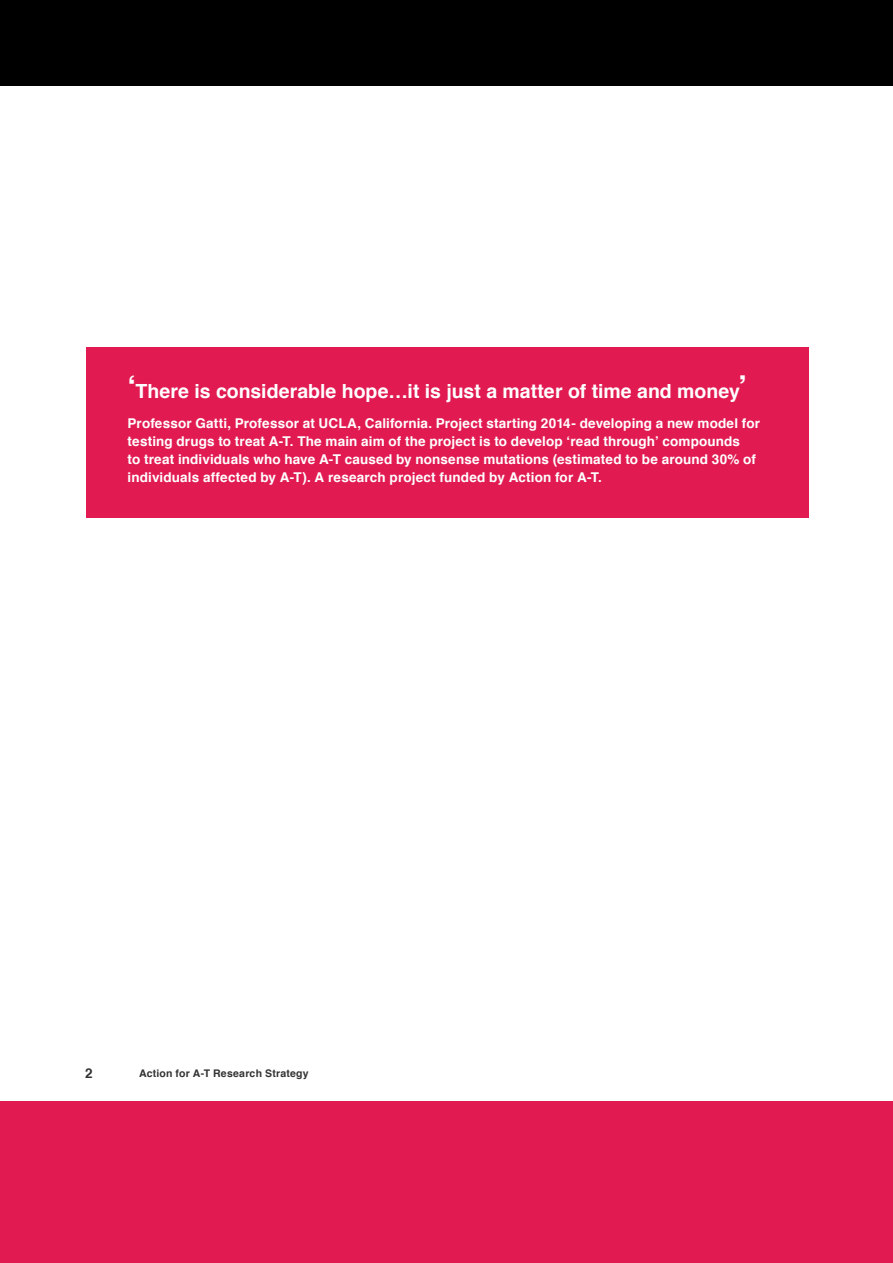
<style>
.page{position:relative;width:893px;height:1263px;background:#fff}
.page>*{position:absolute;margin:0;border:0;box-sizing:border-box;transform-origin:0 0}
.t1{font:700 19.5px "Helvetica";color:#fff}
.t2{font:700 13.5px/18px "Helvetica";letter-spacing:.01em;color:#fff}
.t3{font:700 13.5px "Helvetica";color:#333}
.t4{font:700 10.5px "Helvetica";letter-spacing:.02em;color:#333}
.s1{font-size:31.5px}
</style>
<div class="page">
<div style="left:0;top:0;width:893px;height:85px;background:#000"></div>
<div style="left:0;top:1101px;width:893px;height:162px;background:#e11b52"></div>
<div style="left:86px;top:347px;width:722px;height:170px;background:#e11b52"></div>
<h1 class="t1" style="left:128px;top:375px;width:621px"><span class="s1">‘</span>There is considerable hope…it is just a matter of time and money<span class="s1">’</span></h1>
<p class="t2" style="left:128px;top:414px;width:634px">Professor Gatti, Professor at UCLA, California. Project starting 2014- developing a new model for testing drugs to treat A-T. The main aim of the project is to develop ‘read through’ compounds<br>to treat individuals who have A-T caused by nonsense mutations (estimated to be around 30% of individuals affected by A-T). A research project funded by Action for A-T.</p>
<p class="t3" style="left:85px;top:1062px;width:9px">2</p>
<p class="t4" style="left:139px;top:1065px;width:171px">Action for A-T Research Strategy</p>
</div>
